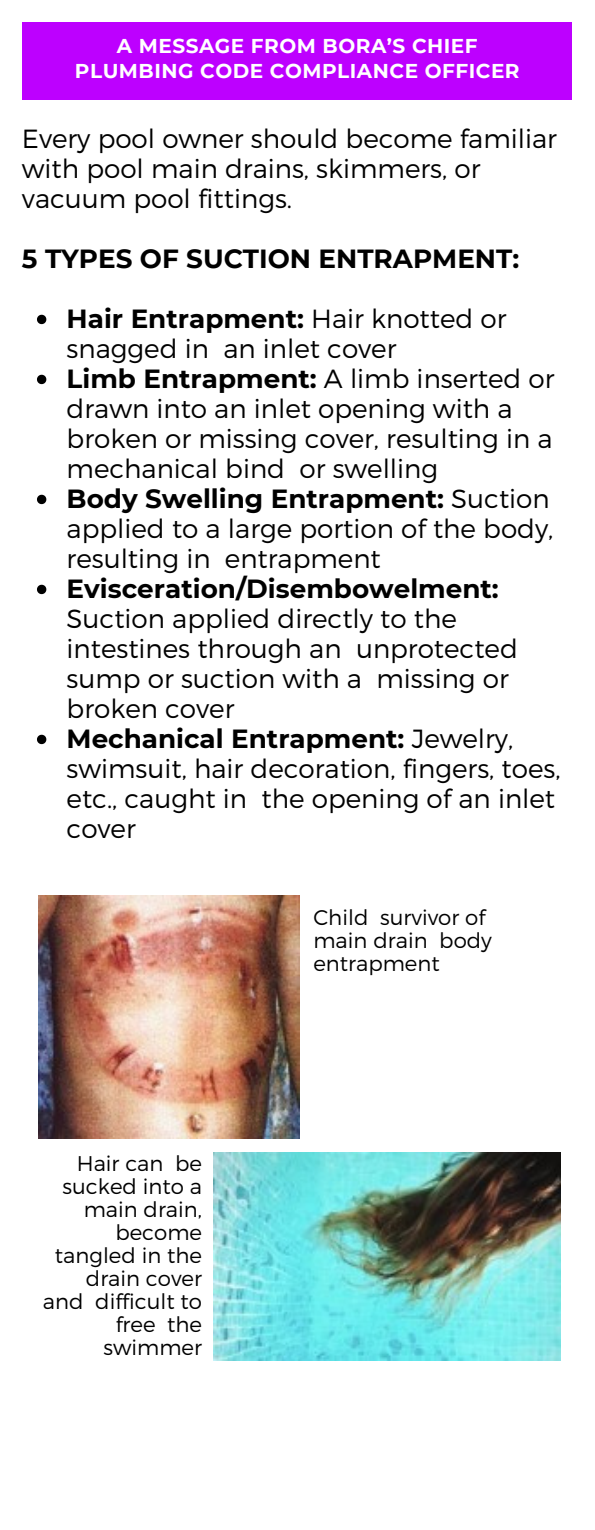
<style>
.page{position:relative;width:595px;height:1530px;background:#fff}
.page>*{position:absolute;margin:0;border:0;box-sizing:border-box;transform-origin:0 0}
.t1{font:300 26.25px/30px "Montserrat";color:#000}
.t2{font:700 26.25px "Montserrat";color:#000}
.t3{font:300 21.25px/23px "Montserrat";color:#000;text-align:right}
.t4{font:700 20px/25px "Montserrat";letter-spacing:.025em;color:#fff;text-align:center}
.s1{font-weight:700}
</style>
<div class="page">
<div style="left:22px;top:22px;width:549px;height:77px;background:#bd00ff"></div>
<svg style="left:37px;top:315px;width:9px;height:9px"></svg>
<svg style="left:37px;top:375px;width:9px;height:9px"></svg>
<svg style="left:37px;top:495px;width:9px;height:9px"></svg>
<svg style="left:37px;top:585px;width:9px;height:9px"></svg>
<svg style="left:37px;top:735px;width:9px;height:9px"></svg>
<img style="left:39px;top:895px;width:260px;height:244px">
<img style="left:213px;top:1152px;width:347px;height:208px">
<p class="t4" style="left:75px;top:33px;width:446px">A MESSAGE FROM BORA’S CHIEF<br>PLUMBING CODE COMPLIANCE OFFICER</p>
<h3 class="t1" style="left:22px;top:122px;width:536px">Every pool owner should become familiar with pool main drains, skimmers, or vacuum pool fittings.</h3>
<h2 class="t2" style="left:22px;top:242px;width:498px">5 TYPES OF SUCTION ENTRAPMENT:</h2>
<h1 class="t1" style="left:67px;top:302px;width:441px"><span class="s1">Hair Entrapment:</span> Hair knotted or snagged in an inlet cover</h1>
<p class="t1" style="left:67px;top:362px;width:489px"><span class="s1">Limb Entrapment:</span> A limb inserted or drawn into an inlet opening with a broken or missing cover, resulting in a mechanical bind or swelling</p>
<p class="t1" style="left:67px;top:482px;width:488px"><span class="s1">Body Swelling Entrapment:</span> Suction applied to a large portion of the body, resulting in entrapment</p>
<p class="t1" style="left:67px;top:572px;width:452px"><span class="s1">Evisceration/Disembowelment:<br></span>Suction applied directly to the intestines through an unprotected sump or suction with a missing or broken cover</p>
<p class="t1" style="left:67px;top:722px;width:495px"><span class="s1">Mechanical Entrapment:</span> Jewelry, swimsuit, hair decoration, fingers, toes, etc., caught in the opening of an inlet cover</p>
<p class="t3" style="left:63px;top:1150px;width:141px">Hair can be sucked into a main drain,</p>
<p class="t3" style="left:115px;top:1220px;width:88px">become</p>
<p class="t3" style="left:43px;top:1243px;width:160px">tangled in the drain cover and difficult to free the swimmer</p>
<p class="t3" style="left:313px;top:905px;width:180px;text-align:left">Child survivor of main drain body entrapment</p>
</div>
